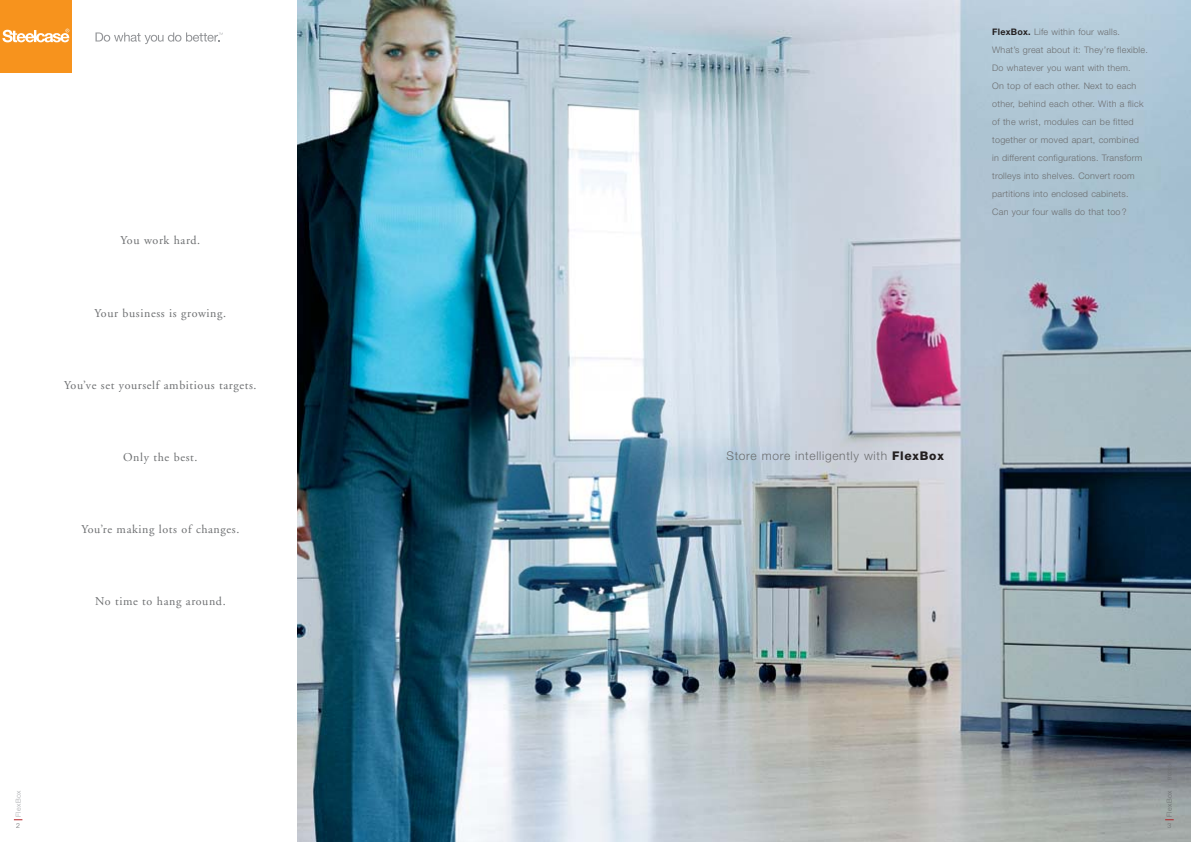
<style>
.page{position:relative;width:1191px;height:842px;background:#fff}
.page>*{position:absolute;margin:0;border:0;box-sizing:border-box;transform-origin:0 0}
.t1{font:12px "Adobe Garamond";letter-spacing:.05em;color:#6c6e70}
.t2{font:300 12px "Helvetica Neue";letter-spacing:.055em;color:#6c6e70}
.t3{font:300 9px/18px "Helvetica Neue";letter-spacing:.03em;color:#6c6e70}
.t4{font:300 7px "Helvetica Neue";letter-spacing:.055em;color:#6c6e70}
.t5{font:300 7px "Helvetica Neue";letter-spacing:.055em;color:#a7a9ac}
.s1{font-weight:700;color:#231f20}
.s2{font-weight:800;color:#231f20}
</style>
<div class="page">
<img style="left:297px;top:0;width:893px;height:842px">
<div style="left:0;top:0;width:72px;height:72px;background:#f7931d"></div>
<svg style="left:2px;top:29px;width:67px;height:13px"></svg>
<svg style="left:95px;top:32px;width:128px;height:12px"></svg>
<h1 class="t1" style="left:121px;top:236px;width:81px">You work hard.</h1>
<h1 class="t1" style="left:95px;top:308px;width:133px">Your business is growing.</h1>
<h1 class="t1" style="left:64px;top:380px;width:194px">You’ve set yourself ambitious targets.</h1>
<h1 class="t1" style="left:123px;top:452px;width:76px">Only the best.</h1>
<h1 class="t1" style="left:81px;top:524px;width:159px">You’re making lots of changes.</h1>
<h1 class="t1" style="left:95px;top:596px;width:132px">No time to hang around.</h1>
<p class="t5" style="left:16px;top:817px;width:28px;rotate:-90deg">FlexBox</p>
<p class="t4" style="left:16px;top:822px;width:5px">2</p>
<p class="t3" style="left:992px;top:24px;width:157px"><span class="s1">FlexBox.</span> Life within four walls.<br>What’s great about it: They’re flexible.<br>Do whatever you want with them.<br>On top of each other. Next to each other, behind each other. With a flick of the wrist, modules can be fitted together or moved apart, combined in different configurations. Transform trolleys into shelves. Convert room partitions into enclosed cabinets.<br>Can your four walls do that too?</p>
<h1 class="t2" style="left:726px;top:452px;width:219px">Store more intelligently with <span class="s2">FlexBox</span></h1>
<p class="t4" style="left:1167px;top:817px;width:28px;rotate:-90deg">FlexBox</p>
<p class="t4" style="left:1167px;top:822px;width:5px">3</p>
</div>
